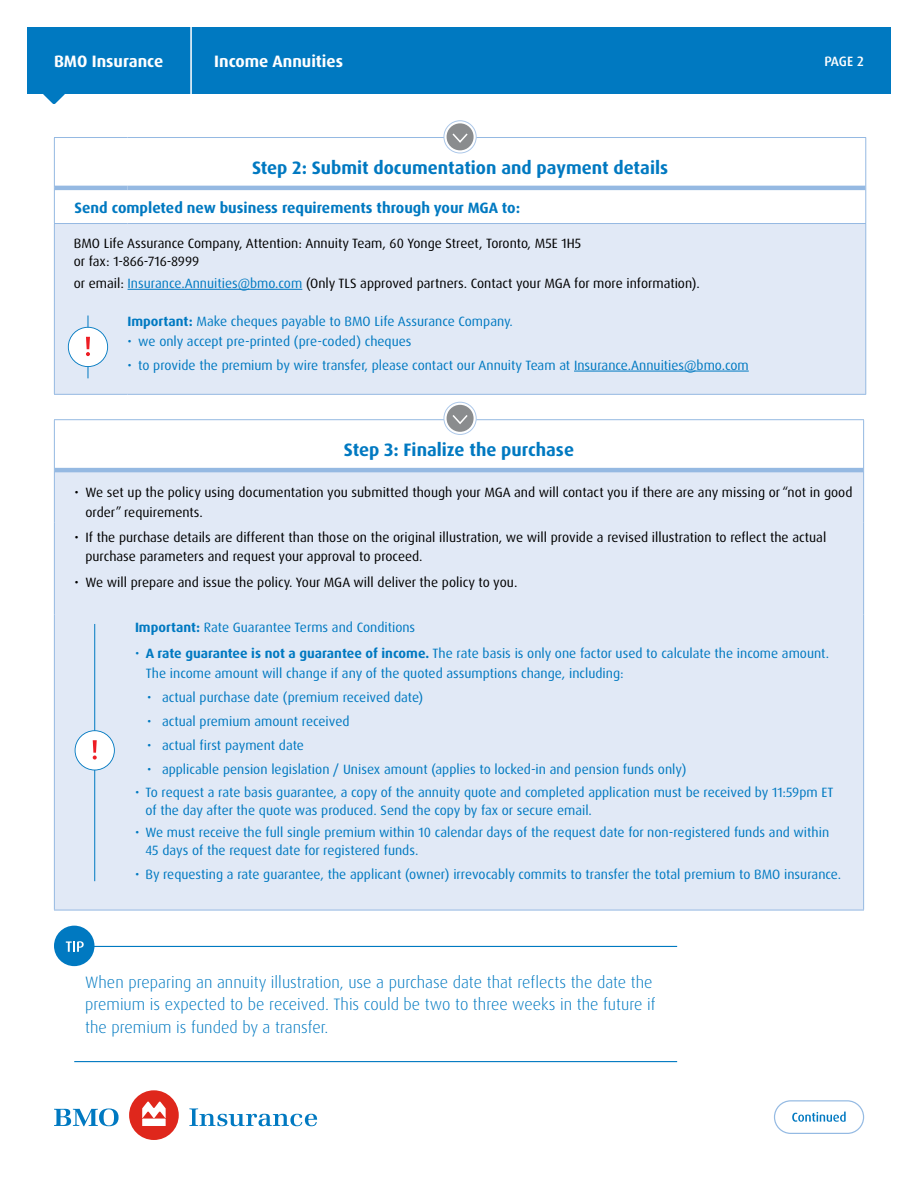
<style>
.page{position:relative;width:918px;height:1188px;background:#fff}
.page>*{position:absolute;margin:0;border:0;box-sizing:border-box;transform-origin:0 0}
.t1{font:700 18px "Dax Pro";color:#0079c1}
.t2{font:300 16.5px/22.5px "Dax Pro";color:#0079c1}
.t3{font:700 16.5px "Dax Pro";color:#fff}
.t4{font:700 15px "Dax Pro";color:#0079c1}
.t5{font:13.5px/18px "Dax Pro";color:#0079c1}
.t6{font:13.5px/19.5px "Dax Pro";color:#000}
.t7{font:500 13.5px "Dax Offc Pro";color:#fff}
.s1{color:#0079c1}
.s2{font-weight:700}
</style>
<div class="page">
<div style="left:27px;top:27px;width:864px;height:67px;background:#0079c1"></div>
<svg style="left:43px;top:94px;width:22px;height:10px"></svg>
<svg style="left:774px;top:1100px;width:90px;height:34px"></svg>
<hr style="left:190px;top:19px;width:2px;height:78px;background:#fff">
<svg style="left:54px;top:1108px;width:65px;height:18px"></svg>
<div style="left:129px;top:1090px;width:50px;height:50px;background:#df271c;border-radius:50%"></div>
<svg style="left:142px;top:1102px;width:24px;height:24px"></svg>
<svg style="left:189px;top:1108px;width:128px;height:18px"></svg>
<hr style="left:72px;top:946px;width:605px;height:1px;background:#0079c1">
<hr style="left:74px;top:1061px;width:603px;height:1px;background:#0079c1">
<div style="left:55px;top:224px;width:810px;height:170px;background:#e1e9f6"></div>
<hr style="left:54px;top:137px;width:73px;height:1px;background:#95b9e2">
<hr style="left:54px;top:138px;width:1px;height:50px;background:#95b9e2">
<hr style="left:127px;top:137px;width:739px;height:1px;background:#95b9e2">
<hr style="left:865px;top:138px;width:1px;height:50px;background:#95b9e2">
<hr style="left:54px;top:224px;width:1px;height:78px;background:#95b9e2">
<hr style="left:865px;top:224px;width:1px;height:78px;background:#95b9e2">
<hr style="left:54px;top:302px;width:1px;height:92px;background:#95b9e2">
<hr style="left:865px;top:302px;width:1px;height:92px;background:#95b9e2">
<hr style="left:54px;top:394px;width:73px;height:1px;background:#95b9e2">
<hr style="left:127px;top:394px;width:739px;height:1px;background:#95b9e2">
<hr style="left:54px;top:188px;width:1px;height:35px;background:#95b9e2">
<hr style="left:865px;top:188px;width:1px;height:35px;background:#95b9e2">
<hr style="left:54px;top:223px;width:73px;height:1px;background:#95b9e2">
<hr style="left:127px;top:223px;width:739px;height:1px;background:#95b9e2">
<hr style="left:55px;top:186px;width:72px;height:4px;background:#95b9e2">
<hr style="left:127px;top:186px;width:738px;height:4px;background:#95b9e2">
<hr style="left:128px;top:289px;width:174px;height:1px;background:#0079c1">
<hr style="left:87px;top:316px;width:1px;height:62px;background:#0079c1">
<svg style="left:68px;top:327px;width:40px;height:40px"></svg>
<hr style="left:574px;top:371px;width:175px;height:1px;background:#0079c1">
<div style="left:55px;top:472px;width:808px;height:438px;background:#e1e9f6"></div>
<hr style="left:54px;top:419px;width:81px;height:1px;background:#95b9e2">
<hr style="left:54px;top:420px;width:1px;height:50px;background:#95b9e2">
<hr style="left:135px;top:419px;width:729px;height:1px;background:#95b9e2">
<hr style="left:863px;top:420px;width:1px;height:50px;background:#95b9e2">
<hr style="left:54px;top:470px;width:1px;height:53px;background:#95b9e2">
<hr style="left:863px;top:470px;width:1px;height:53px;background:#95b9e2">
<hr style="left:54px;top:523px;width:1px;height:47px;background:#95b9e2">
<hr style="left:863px;top:523px;width:1px;height:47px;background:#95b9e2">
<hr style="left:54px;top:570px;width:1px;height:45px;background:#95b9e2">
<hr style="left:863px;top:570px;width:1px;height:45px;background:#95b9e2">
<hr style="left:54px;top:615px;width:1px;height:295px;background:#95b9e2">
<hr style="left:863px;top:615px;width:1px;height:295px;background:#95b9e2">
<hr style="left:54px;top:910px;width:81px;height:1px;background:#95b9e2">
<hr style="left:135px;top:910px;width:729px;height:1px;background:#95b9e2">
<hr style="left:55px;top:468px;width:80px;height:4px;background:#95b9e2">
<hr style="left:135px;top:468px;width:728px;height:4px;background:#95b9e2">
<hr style="left:94px;top:624px;width:1px;height:257px;background:#0079c1">
<svg style="left:75px;top:730px;width:40px;height:40px"></svg>
<svg style="left:444px;top:121px;width:32px;height:32px"></svg>
<div style="left:444px;top:120px;width:33px;height:33px;border:1px solid #adc8e9;border-radius:50%"></div>
<div style="left:447px;top:123px;width:27px;height:27px;background:#8a8c8e;border-radius:50%"></div>
<svg style="left:452px;top:133px;width:16px;height:10px"></svg>
<svg style="left:444px;top:402px;width:32px;height:32px"></svg>
<div style="left:444px;top:402px;width:33px;height:33px;border:1px solid #adc8e9;border-radius:50%"></div>
<div style="left:447px;top:405px;width:27px;height:27px;background:#8a8c8e;border-radius:50%"></div>
<svg style="left:452px;top:415px;width:16px;height:9px"></svg>
<div style="left:54px;top:926px;width:40px;height:40px;background:#0079c1;border-radius:50%"></div>
<svg style="left:66px;top:941px;width:18px;height:11px"></svg>
<p class="t3" style="left:54px;top:51px;width:111px">BMO Insurance</p>
<p class="t3" style="left:214px;top:51px;width:130px">Income Annuities</p>
<p class="t7" style="left:824px;top:53px;width:41px">PAGE 2</p>
<h1 class="t1" style="left:252px;top:156px;width:418px">Step 2: Submit documentation and payment details</h1>
<p class="t4" style="left:75px;top:198px;width:447px">Send completed new business requirements through your MGA to:</p>
<p class="t6" style="left:74px;top:234px;width:509px;line-height:18px">BMO Life Assurance Company, Attention: Annuity Team, 60 Yonge Street, Toronto, M5E 1H5 or fax: 1-866-716-8999</p>
<p class="t6" style="left:74px;top:274px;width:627px">or email: <span class="s1">Insurance.Annuities@bmo.com</span> (Only TLS approved partners. Contact your MGA for more information).</p>
<p class="t5" style="left:127px;top:312px;width:387px"><span class="s2">Important:</span> Make cheques payable to BMO Life Assurance Company.</p>
<p class="t5" style="left:127px;top:332px;width:286px">• we only accept pre-printed (pre-coded) cheques</p>
<p class="t5" style="left:127px;top:356px;width:623px">• to provide the premium by wire transfer, please contact our Annuity Team at Insurance.Annuities@bmo.com</p>
<h1 class="t1" style="left:344px;top:438px;width:232px">Step 3: Finalize the purchase</h1>
<p class="t6" style="left:85px;top:483px;width:769px;text-indent:-11px">• We set up the policy using documentation you submitted though your MGA and will contact you if there are any missing or “not in good order” requirements.</p>
<p class="t6" style="left:85px;top:528px;width:742px;text-indent:-11px">• If the purchase details are different than those on the original illustration, we will provide a revised illustration to reflect the actual purchase parameters and request your approval to proceed.</p>
<p class="t6" style="left:75px;top:572px;width:444px">• We will prepare and issue the policy. Your MGA will deliver the policy to you.</p>
<p class="t5" style="left:135px;top:618px;width:282px"><span class="s2">Important:</span> Rate Guarantee Terms and Conditions</p>
<p class="t5" style="left:146px;top:644px;width:685px;line-height:19.5px;text-indent:-11px">• <span class="s2">A rate guarantee is not a guarantee of income.</span> The rate basis is only one factor used to calculate the income amount.<br>The income amount will change if any of the quoted assumptions change, including:</p>
<p class="t5" style="left:147px;top:688px;width:278px">• actual purchase date (premium received date)</p>
<p class="t5" style="left:147px;top:712px;width:204px">• actual premium amount received</p>
<p class="t5" style="left:147px;top:736px;width:158px">• actual first payment date</p>
<p class="t5" style="left:147px;top:760px;width:541px">• applicable pension legislation / Unisex amount (applies to locked-in and pension funds only)</p>
<p class="t5" style="left:146px;top:783px;width:689px;text-indent:-10px">• To request a rate basis guarantee, a copy of the annuity quote and completed application must be received by 11:59pm ET of the day after the quote was produced. Send the copy by fax or secure email.</p>
<p class="t5" style="left:146px;top:824px;width:685px;text-indent:-10px">• We must receive the full single premium within 10 calendar days of the request date for non-registered funds and within<br>45 days of the request date for registered funds.</p>
<p class="t5" style="left:135px;top:866px;width:708px">• By requesting a rate guarantee, the applicant (owner) irrevocably commits to transfer the total premium to BMO insurance.</p>
<p class="t2" style="left:85px;top:971px;width:572px">When preparing an annuity illustration, use a purchase date that reflects the date the premium is expected to be received. This could be two to three weeks in the future if the premium is funded by a transfer.</p>
</div>
